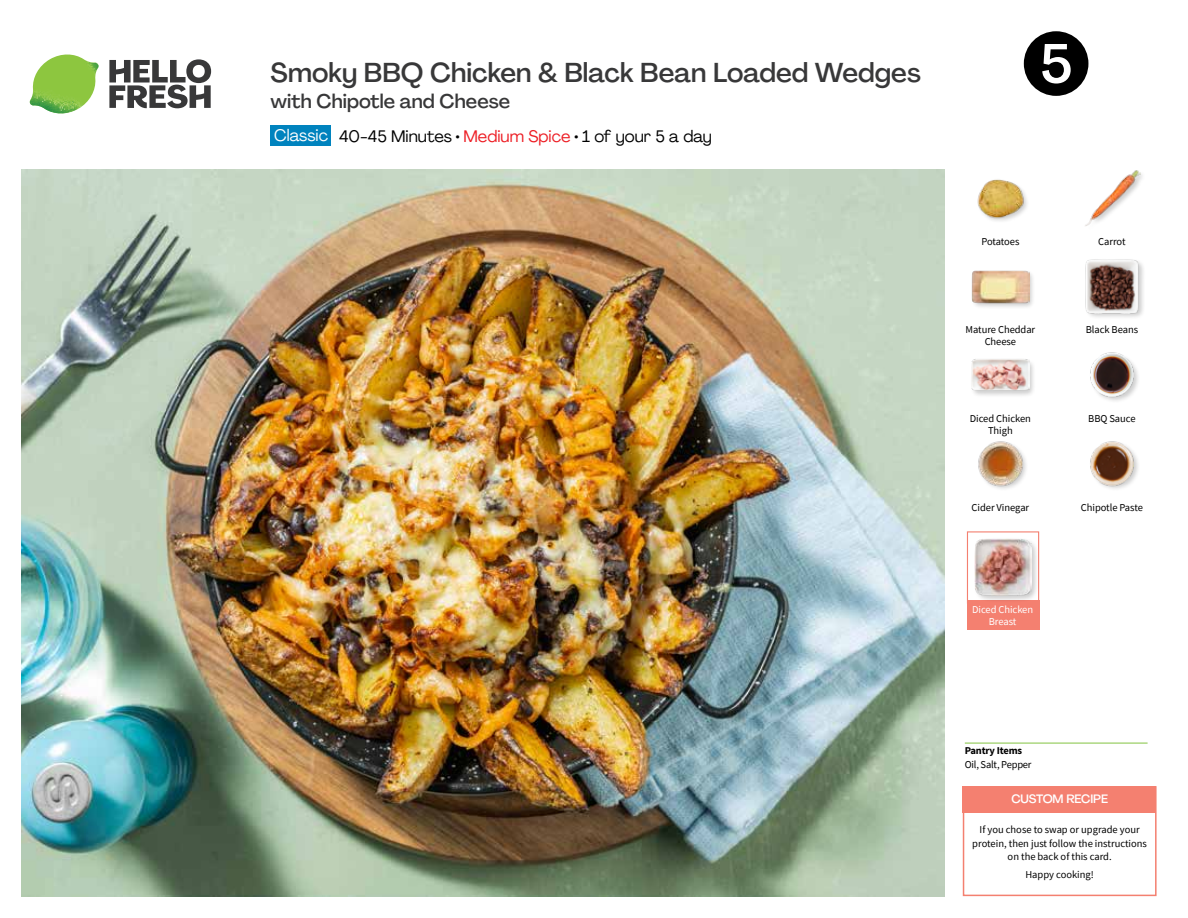
<style>
.page{position:relative;width:1188px;height:918px;background:#fff}
.page>*{position:absolute;margin:0;border:0;box-sizing:border-box;transform-origin:0 0}
.t1{font:500 54px "Agrandir";color:#fff}
.t2{font:500 27px "Agrandir";color:#383839}
.t3{font:500 19.5px "Agrandir";color:#383839}
.t4{font:16.5px "Agrandir";color:#000}
.t5{font:16.5px "Agrandir";color:#fff}
.t6{font:500 12px "Agrandir";letter-spacing:-.01em;color:#fff}
.t7{font:10.5px/13.5px "Source Sans Pro";letter-spacing:-.005em;color:#000;text-align:center}
.t8{font:10.5px/12px "Source Sans Pro";letter-spacing:-.005em;color:#fff;text-align:center}
.t9{font:700 10.5px "Source Sans Pro";letter-spacing:-.02em;color:#000}
.s1{color:#ed1d24}
</style>
<div class="page">
<svg style="left:109px;top:59px;width:102px;height:49px"></svg>
<img style="left:30px;top:55px;width:69px;height:59px">
<img style="left:21px;top:170px;width:924px;height:727px">
<hr style="left:965px;top:743px;width:183px;height:1px;background:#82c341">
<div style="left:271px;top:126px;width:60px;height:20px;background:#0083be"></div>
<div style="left:967px;top:531px;width:72px;height:73px;border:1px solid #f48070"></div>
<div style="left:967px;top:600px;width:72px;height:30px;background:#f48070"></div>
<div style="left:973px;top:537px;width:66px;height:66px;background:#000;opacity:.2"></div>
<img style="left:974px;top:538px;width:58px;height:58px">
<div style="left:963px;top:786px;width:194px;height:110px;border:2px solid #f48070"></div>
<div style="left:963px;top:786px;width:193px;height:27px;background:#f48070"></div>
<div style="left:970px;top:358px;width:66px;height:40px;background:#000;opacity:.2"></div>
<img style="left:972px;top:358px;width:57px;height:40px">
<img style="left:978px;top:441px;width:48px;height:48px">
<img style="left:1090px;top:441px;width:48px;height:48px">
<img style="left:1090px;top:352px;width:48px;height:49px">
<img style="left:977px;top:179px;width:50px;height:42px">
<div style="left:972px;top:270px;width:64px;height:40px;background:#000;opacity:.2"></div>
<img style="left:972px;top:270px;width:57px;height:40px">
<div style="left:1084px;top:258px;width:62px;height:62px;background:#000;opacity:.2"></div>
<img style="left:1084px;top:258px;width:57px;height:57px">
<img style="left:1085px;top:170px;width:56px;height:56px">
<svg style="left:1023px;top:31px;width:66px;height:65px"></svg>
<h2 class="t2" style="left:271px;top:56px;width:652px">Smoky BBQ Chicken &amp; Black Bean Loaded Wedges</h2>
<h3 class="t3" style="left:271px;top:89px;width:241px">with Chipotle and Cheese</h3>
<h3 class="t5" style="left:274px;top:125px;width:55px">Classic</h3>
<h3 class="t4" style="left:339px;top:126px;width:374px">40-45 Minutes • <span class="s1">Medium Spice</span> • 1 of your 5 a day</h3>
<h1 class="t1" style="left:1040px;top:30px;width:34px">5</h1>
<p class="t7" style="left:981px;top:234px;width:40px">Potatoes</p>
<p class="t7" style="left:1098px;top:234px;width:29px">Carrot</p>
<p class="t7" style="left:966px;top:323px;width:71px">Mature Cheddar</p>
<p class="t7" style="left:1086px;top:323px;width:54px">Black Beans</p>
<p class="t7" style="left:985px;top:335px;width:33px">Cheese</p>
<p class="t7" style="left:970px;top:412px;width:63px">Diced Chicken</p>
<p class="t7" style="left:1088px;top:412px;width:49px">BBQ Sauce</p>
<p class="t7" style="left:988px;top:424px;width:26px">Thigh</p>
<p class="t7" style="left:972px;top:501px;width:59px">Cider Vinegar</p>
<p class="t7" style="left:1081px;top:501px;width:64px">Chipotle Paste</p>
<p class="t8" style="left:972px;top:603px;width:63px">Diced Chicken<br>Breast</p>
<p class="t9" style="left:965px;top:743px;width:59px">Pantry Items</p>
<p class="t7" style="left:965px;top:758px;width:68px">Oil, Salt, Pepper</p>
<p class="t6" style="left:1011px;top:791px;width:98px">CUSTOM RECIPE</p>
<p class="t7" style="left:972px;top:823px;width:176px">If you chose to swap or upgrade your protein, then just follow the instructions on the back of this card.</p>
<p class="t7" style="left:1025px;top:868px;width:70px">Happy cooking!</p>
</div>
